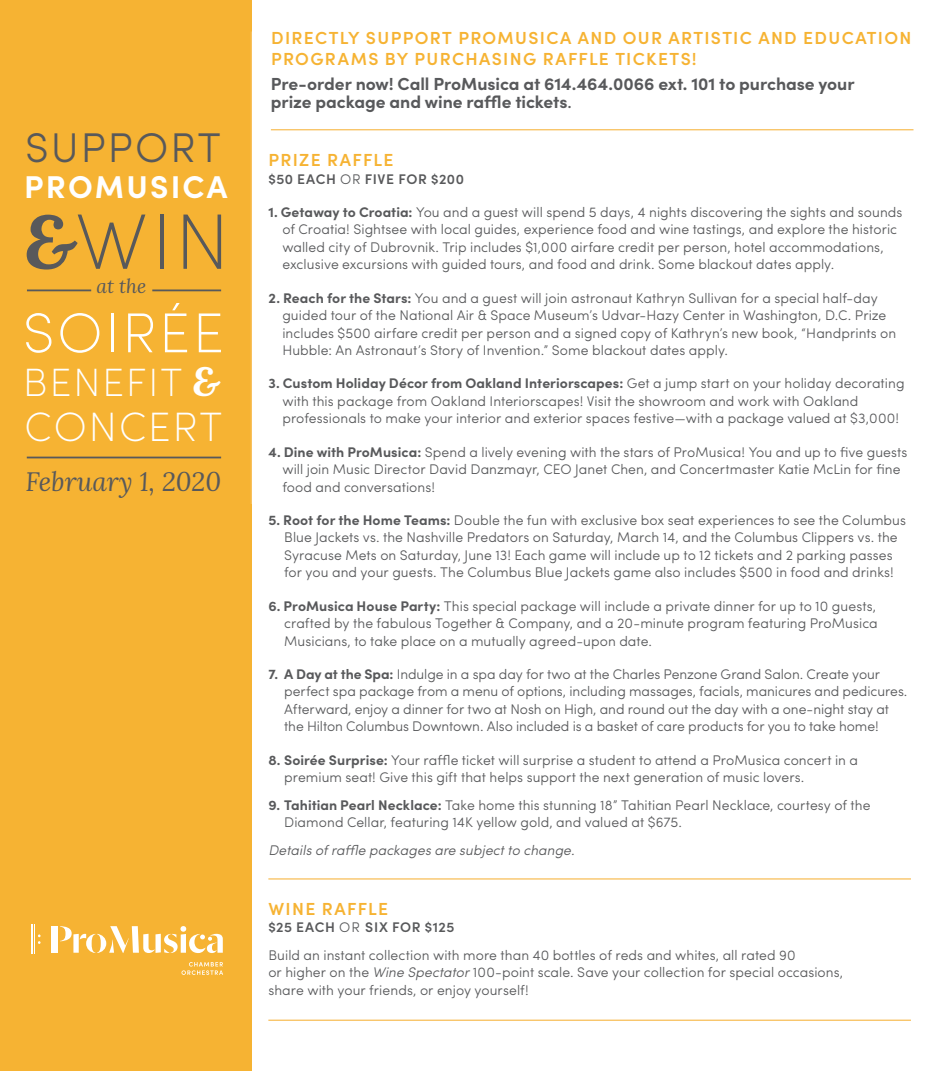
<style>
.page{position:relative;width:945px;height:1071px;background:#fff}
.page>*{position:absolute;margin:0;border:0;box-sizing:border-box;transform-origin:0 0}
.t1{font:200 78.75px "Sofia Pro";color:#58595b}
.t2{font:200 56.35px "Sofia Pro";letter-spacing:.05em;color:#fff}
.t3{font:300 41.65px "Sofia Pro";letter-spacing:.05em;color:#58595b}
.t4{font:200 41.12px "Sofia Pro";letter-spacing:.05em;color:#fff}
.t5{font:200 39.55px "Sofia Pro";letter-spacing:.05em;color:#fff}
.t6{font:700 31.68px "Sofia Pro";letter-spacing:.07em;color:#fff}
.t7{font:italic 26.25px "Lora";color:#58595b}
.t8{font:italic 19.43px "Lora";color:#58595b}
.t9{font:600 17.5px/21px "Sofia Pro";letter-spacing:.075em;color:#f6b333}
.t10{font:700 17.5px/17.5px "Sofia Pro";letter-spacing:-.005em;color:#58595b}
.t11{font:300 14px/17.5px "Sofia Pro";letter-spacing:.005em;color:#58595b}
.t12{font:italic 300 14px "Sofia Pro";letter-spacing:.005em;color:#58595b}
.t13{font:600 14px "Sofia Pro";letter-spacing:.045em;color:#58595b}
.s1{font-family:"Lora";font-weight:700;font-style:italic;font-size:39.73px}
.s2{font-size:14px}
.s3{font-weight:300}
.s4{font-weight:700}
.s5{font-weight:600}
.s6{font-style:italic}
</style>
<div class="page">
<div style="left:0;top:0;width:252px;height:1071px;background:#f6b333"></div>
<hr style="left:251px;top:32px;width:1px;height:472px;background:#f8c15f">
<hr style="left:271px;top:129px;width:643px;height:1px;background:#f8c15f">
<hr style="left:27px;top:290px;width:64px;height:1px;background:#58595b">
<hr style="left:152px;top:290px;width:69px;height:1px;background:#58595b">
<hr style="left:27px;top:457px;width:194px;height:1px;background:#58595b">
<svg style="left:27px;top:215px;width:51px;height:55px"></svg>
<hr style="left:268px;top:878px;width:643px;height:2px;background:#f8c15f">
<svg style="left:38px;top:934px;width:3px;height:10px"></svg>
<hr style="left:34px;top:924px;width:1px;height:30px;background:#fff">
<hr style="left:31px;top:924px;width:2px;height:30px;background:#fff">
<svg style="left:181px;top:962px;width:42px;height:13px"></svg>
<div style="left:52px;top:926px;width:6px;height:27px;background:#fff"></div>
<svg style="left:60px;top:926px;width:163px;height:27px"></svg>
<hr style="left:268px;top:1020px;width:643px;height:1px;background:#f8c15f">
<h3 class="t3" style="left:25px;top:117px;width:198px">SUPPORT</h3>
<h3 class="t6" style="left:24px;top:163px;width:205px">PROMUSICA</h3>
<h1 class="t1" style="left:75px;top:187px;width:155px">WIN</h1>
<h3 class="t8" style="left:96px;top:273px;width:52px">at the</h3>
<h2 class="t2" style="left:23px;top:294px;width:203px">SOIRÉE</h2>
<h3 class="t5" style="left:23px;top:355px;width:198px">BENEFIT <span class="s1">&amp;</span></h3>
<h3 class="t4" style="left:25px;top:398px;width:199px">CONCERT</h3>
<h3 class="t7" style="left:25px;top:463px;width:197px">February 1, 2020</h3>
<p class="t9" style="left:271px;top:26px;width:642px">DIRECTLY SUPPORT PROMUSICA AND OUR ARTISTIC AND EDUCATION<br>PROGRAMS BY PURCHASING RAFFLE TICKETS!</p>
<p class="t10" style="left:271px;top:74px;width:585px">Pre-order now! Call ProMusica at 614.464.0066 ext. 101 to purchase your prize package and wine raffle tickets<span class="s2">.</span></p>
<p class="t9" style="left:269px;top:148px;width:126px">PRIZE RAFFLE</p>
<p class="t13" style="left:268px;top:168px;width:197px">$50 EACH <span class="s3">OR</span> FIVE FOR $200</p>
<p class="t11" style="left:282px;top:202px;width:622px;text-indent:-14px"><span class="s4">1. Getaway to Croatia:</span> You and a guest will spend 5 days, 4 nights discovering the sights and sounds of Croatia! Sightsee with local guides, experience food and wine tastings, and explore the historic walled city of Dubrovnik. Trip includes $1,000 airfare credit per person, hotel accommodations, exclusive excursions with guided tours, and food and drink. Some blackout dates apply.</p>
<p class="t11" style="left:282px;top:288px;width:615px;text-indent:-14px"><span class="s4">2. Reach for the Stars:</span> You and a guest will join astronaut Kathryn Sullivan for a special half-day guided tour of the National Air &amp; Space Museum’s Udvar-Hazy Center in Washington, D.C. Prize includes $500 airfare credit per person and a signed copy of Kathryn’s new book, “Handprints on Hubble: An Astronaut’s Story of Invention.” Some blackout dates apply.</p>
<p class="t11" style="left:282px;top:374px;width:624px;text-indent:-14px"><span class="s4">3. Custom Holiday Décor from Oakland Interiorscapes:</span> Get a jump start on your holiday decorating with this package from Oakland Interiorscapes! Visit the showroom and work with Oakland professionals to make your interior and exterior spaces festive—with a package valued at $3,000!</p>
<p class="t11" style="left:282px;top:442px;width:627px;text-indent:-14px"><span class="s4">4. Dine with ProMusica:</span> Spend a lively evening with the stars of ProMusica! You and up to five guests will join Music Director David Danzmayr, CEO Janet Chen, and Concertmaster Katie McLin for fine food and conversations!</p>
<p class="t11" style="left:268px;top:510px;width:639px;text-align:center"><span class="s4">5. Root for the Home Teams:</span> Double the fun with exclusive box seat experiences to see the Columbus Blue Jackets vs. the Nashville Predators on Saturday, March 14, and the Columbus Clippers vs. the Syracuse Mets on Saturday, June 13! Each game will include up to 12 tickets and 2 parking passes<br>for you and your guests. The Columbus Blue Jackets game also includes $500 in food and drinks!</p>
<p class="t11" style="left:284px;top:596px;width:595px;text-align:justify;text-indent:-16px"><span class="s4">6. ProMusica House Party:</span> This special package will include a private dinner for up to 10 guests, crafted by the fabulous Together &amp; Company, and a 20-minute program featuring ProMusica Musicians, to take place on a mutually agreed-upon date.</p>
<p class="t11" style="left:284px;top:664px;width:625px;text-indent:-16px"><span class="s4">7. A Day at the Spa:</span> Indulge in a spa day for two at the Charles Penzone Grand Salon. Create your perfect spa package from a menu of options, including massages, facials, manicures and pedicures.<br>Afterward, enjoy a dinner for two at Nosh on High, and round out the day with a one-night stay at the Hilton Columbus Downtown. Also included is a basket of care products for you to take home!</p>
<p class="t11" style="left:284px;top:750px;width:576px;text-indent:-16px"><span class="s4">8. Soirée Surprise:</span> Your raffle ticket will surprise a student to attend a ProMusica concert in a premium seat! Give this gift that helps support the next generation of music lovers.</p>
<p class="t11" style="left:284px;top:795px;width:588px;text-indent:-16px"><span class="s4">9. Tahitian Pearl Necklace:</span> Take home this stunning 18” Tahitian Pearl Necklace, courtesy of the<br>Diamond Cellar, featuring 14K yellow gold, and valued at $675.</p>
<p class="t12" style="left:268px;top:840px;width:308px">Details of raffle packages are subject to change.</p>
<p class="t9" style="left:269px;top:897px;width:121px">WINE RAFFLE</p>
<p class="t11" style="left:268px;top:913px;width:529px;line-height:27.7px"><span class="s5">$25 EACH</span> OR <span class="s5">SIX FOR $125<br></span>Build an instant collection with more than 40 bottles of reds and whites, all rated 90</p>
<p class="t11" style="left:268px;top:963px;width:576px">or higher on the <span class="s6">Wine Spectator</span> 100-point scale. Save your collection for special occasions, share with your friends, or enjoy yourself!</p>
</div>
